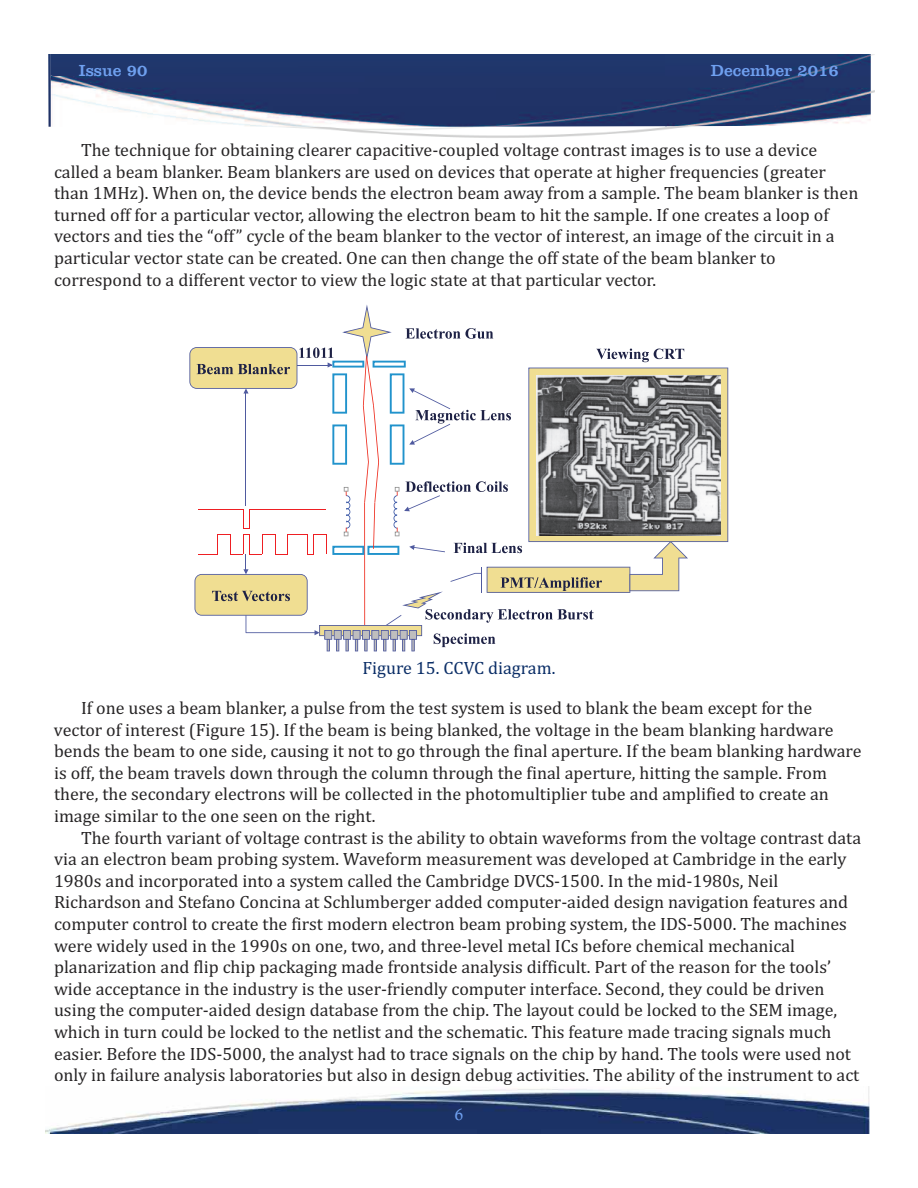
<style>
.page{position:relative;width:918px;height:1188px;background:#fff}
.page>*{position:absolute;margin:0;border:0;box-sizing:border-box;transform-origin:0 0}
.t1{font:18px/21.6px "Cambria";color:#272526}
.t2{font:18px "Cambria";color:#0b2e67}
.t3{font:16.5px "Clarendon BT";color:#6fa0ef}
.t4{font:16.5px "Calisto";color:#6fa0ef}
</style>
<div class="page">
<img style="left:48px;top:54px;width:775px;height:73px">
<img style="left:823px;top:54px;width:52px;height:70px">
<img style="left:51px;top:125px;width:772px;height:13px">
<img style="left:45px;top:1087px;width:825px;height:47px">
<svg style="left:189px;top:305px;width:539px;height:346px"></svg>
<p class="t3" style="left:79px;top:60px;width:70px">Issue 90</p>
<p class="t3" style="left:711px;top:60px;width:130px">December 2016</p>
<p class="t1" style="left:54px;top:139px;width:806px;text-indent:27px">The technique for obtaining clearer capacitive-coupled voltage contrast images is to use a device called a beam blanker. Beam blankers are used on devices that operate at higher frequencies (greater than 1MHz). When on, the device bends the electron beam away from a sample. The beam blanker is then turned off for a particular vector, allowing the electron beam to hit the sample. If one creates a loop of vectors and ties the “off” cycle of the beam blanker to the vector of interest, an image of the circuit in a particular vector state can be created. One can then change the off state of the beam blanker to correspond to a different vector to view the logic state at that particular vector.</p>
<p class="t2" style="left:363px;top:658px;width:194px">Figure 15. CCVC diagram.</p>
<p class="t1" style="left:54px;top:697px;width:809px;text-indent:27px">If one uses a beam blanker, a pulse from the test system is used to blank the beam except for the vector of interest (Figure 15). If the beam is being blanked, the voltage in the beam blanking hardware bends the beam to one side, causing it not to go through the final aperture. If the beam blanking hardware is off, the beam travels down through the column through the final aperture, hitting the sample. From there, the secondary electrons will be collected in the photomultiplier tube and amplified to create an image similar to the one seen on the right.</p>
<p class="t1" style="left:54px;top:827px;width:809px;text-indent:27px">The fourth variant of voltage contrast is the ability to obtain waveforms from the voltage contrast data via an electron beam probing system. Waveform measurement was developed at Cambridge in the early 1980s and incorporated into a system called the Cambridge DVCS-1500. In the mid-1980s, Neil Richardson and Stefano Concina at Schlumberger added computer-aided design navigation features and computer control to create the first modern electron beam probing system, the IDS-5000. The machines were widely used in the 1990s on one, two, and three-level metal ICs before chemical mechanical planarization and flip chip packaging made frontside analysis difficult. Part of the reason for the tools’ wide acceptance in the industry is the user-friendly computer interface. Second, they could be driven using the computer-aided design database from the chip. The layout could be locked to the SEM image, which in turn could be locked to the netlist and the schematic. This feature made tracing signals much easier. Before the IDS-5000, the analyst had to trace signals on the chip by hand. The tools were used not only in failure analysis laboratories but also in design debug activities. The ability of the instrument to act</p>
<p class="t4" style="left:455px;top:1105px;width:10px">6</p>
</div>
